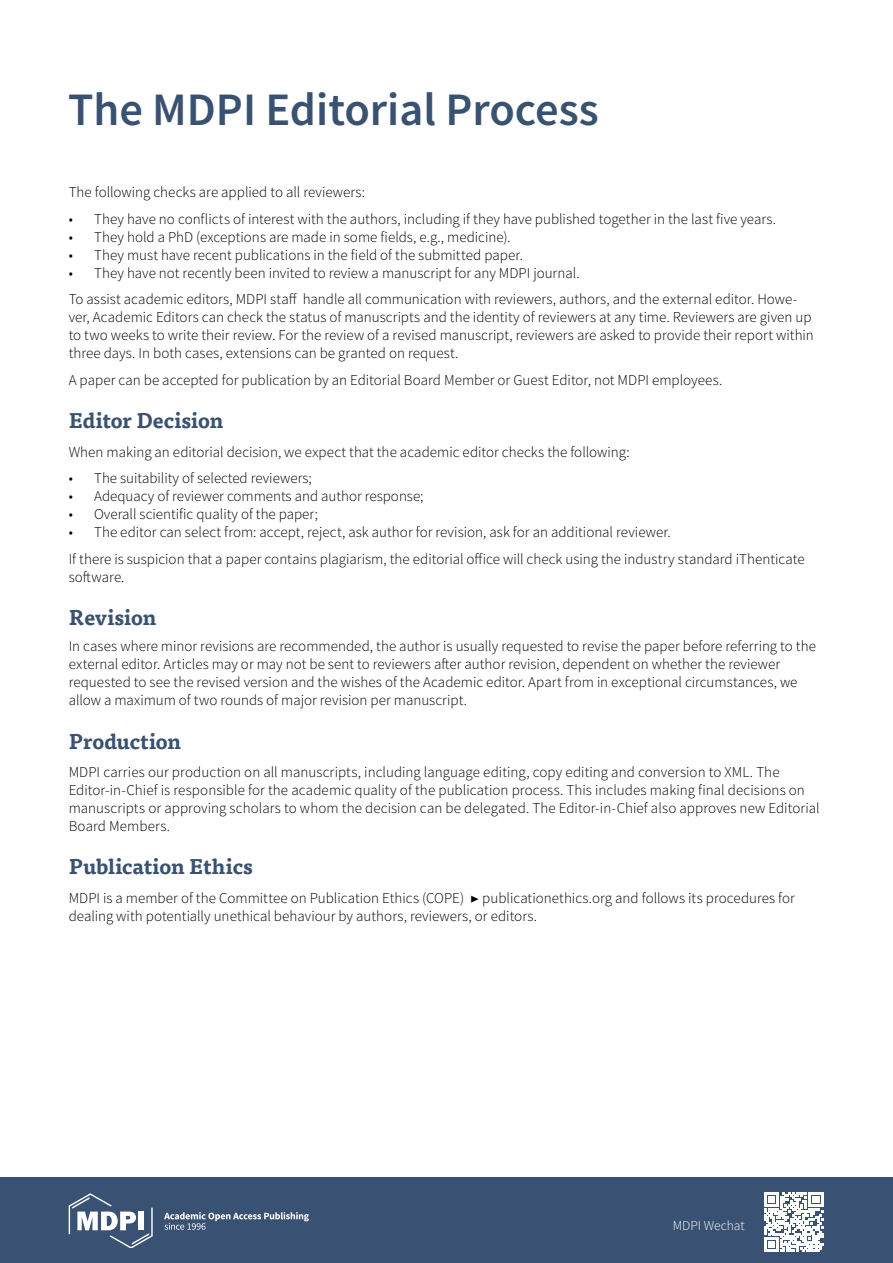
<style>
.page{position:relative;width:893px;height:1263px;background:#fff}
.page>*{position:absolute;margin:0;border:0;box-sizing:border-box;transform-origin:0 0}
.t1{font:600 46.5px "Source Sans Pro";color:#3a5272}
.titel{font:700 21px "Tisa Pro";letter-spacing:-.005em;color:#3a5272}
.text__basic{font:300 15px/18px "Source Sans Pro";color:#000}
.titel-2{font:300 15px "Source Sans Pro";color:#000}
.t2{font:300 13.5px "Source Sans Pro";color:#fff}
.s1{font-family:"Minion Pro";font-weight:400}
</style>
<div class="page">
<div style="left:0;top:1178px;width:893px;height:85px;background:#395173"></div>
<svg style="left:69px;top:1193px;width:84px;height:54px"></svg>
<svg style="left:164px;top:1212px;width:145px;height:18px"></svg>
<svg style="left:764px;top:1192px;width:59px;height:59px"></svg>
<p class="t1" style="left:68px;top:79px;width:532px">The MDPI Editorial Process</p>
<p class="text__basic" style="left:69px;top:183px;width:298px">The following checks are applied to all reviewers:</p>
<p class="text__basic" style="left:69px;top:210px;width:709px">• They have no conflicts of interest with the authors, including if they have published together in the last five years.</p>
<p class="text__basic" style="left:69px;top:228px;width:443px">• They hold a PhD (exceptions are made in some fields, e.g., medicine).</p>
<p class="text__basic" style="left:69px;top:246px;width:456px">• They must have recent publications in the field of the submitted paper.</p>
<p class="text__basic" style="left:69px;top:264px;width:513px">• They have not recently been invited to review a manuscript for any MDPI journal.</p>
<p class="text__basic" style="left:69px;top:290px;width:747px">To assist academic editors, MDPI staff handle all communication with reviewers, authors, and the external editor. Howe&shy;ver, Academic Editors can check the status of manuscripts and the identity of reviewers at any time. Reviewers are given up to two weeks to write their review. For the review of a revised manuscript, reviewers are asked to provide their report within three days. In both cases, extensions can be granted on request.</p>
<p class="text__basic" style="left:69px;top:371px;width:655px">A paper can be accepted for publication by an Editorial Board Member or Guest Editor, not MDPI employees.</p>
<p class="titel" style="left:69px;top:403px;width:156px">Editor Decision</p>
<p class="titel-2" style="left:69px;top:442px;width:562px">When making an editorial decision, we expect that the academic editor checks the following:</p>
<p class="text__basic" style="left:69px;top:469px;width:245px">• The suitability of selected reviewers;</p>
<p class="text__basic" style="left:69px;top:487px;width:356px">• Adequacy of reviewer comments and author response;</p>
<p class="text__basic" style="left:69px;top:505px;width:251px">• Overall scientific quality of the paper;</p>
<p class="text__basic" style="left:69px;top:523px;width:604px">• The editor can select from: accept, reject, ask author for revision, ask for an additional reviewer.</p>
<p class="text__basic" style="left:69px;top:550px;width:737px">If there is suspicion that a paper contains plagiarism, the editorial office will check using the industry standard iThenticate software.</p>
<p class="titel" style="left:69px;top:600px;width:89px">Revision</p>
<p class="text__basic" style="left:69px;top:637px;width:749px">In cases where minor revisions are recommended, the author is usually requested to revise the paper before referring to the external editor. Articles may or may not be sent to reviewers after author revision, dependent on whether the reviewer requested to see the revised version and the wishes of the Academic editor. Apart from in exceptional circumstances, we allow a maximum of two rounds of major revision per manuscript.</p>
<p class="titel" style="left:69px;top:724px;width:114px">Production</p>
<p class="text__basic" style="left:69px;top:763px;width:753px">MDPI carries our production on all manuscripts, including language editing, copy editing and conversion to XML. The Editor-in-Chief is responsible for the academic quality of the publication process. This includes making final decisions on manuscripts or approving scholars to whom the decision can be delegated. The Editor-in-Chief also approves new Editorial Board Members.</p>
<p class="titel" style="left:69px;top:850px;width:186px">Publication Ethics</p>
<p class="text__basic" style="left:69px;top:889px;width:728px">MDPI is a member of the Committee on Publication Ethics (COPE) <span class="s1">▶</span> publicationethics.org and follows its procedures for dealing with potentially unethical behaviour by authors, reviewers, or editors.</p>
<p class="t2" style="left:673px;top:1218px;width:73px">MDPI Wechat</p>
</div>
